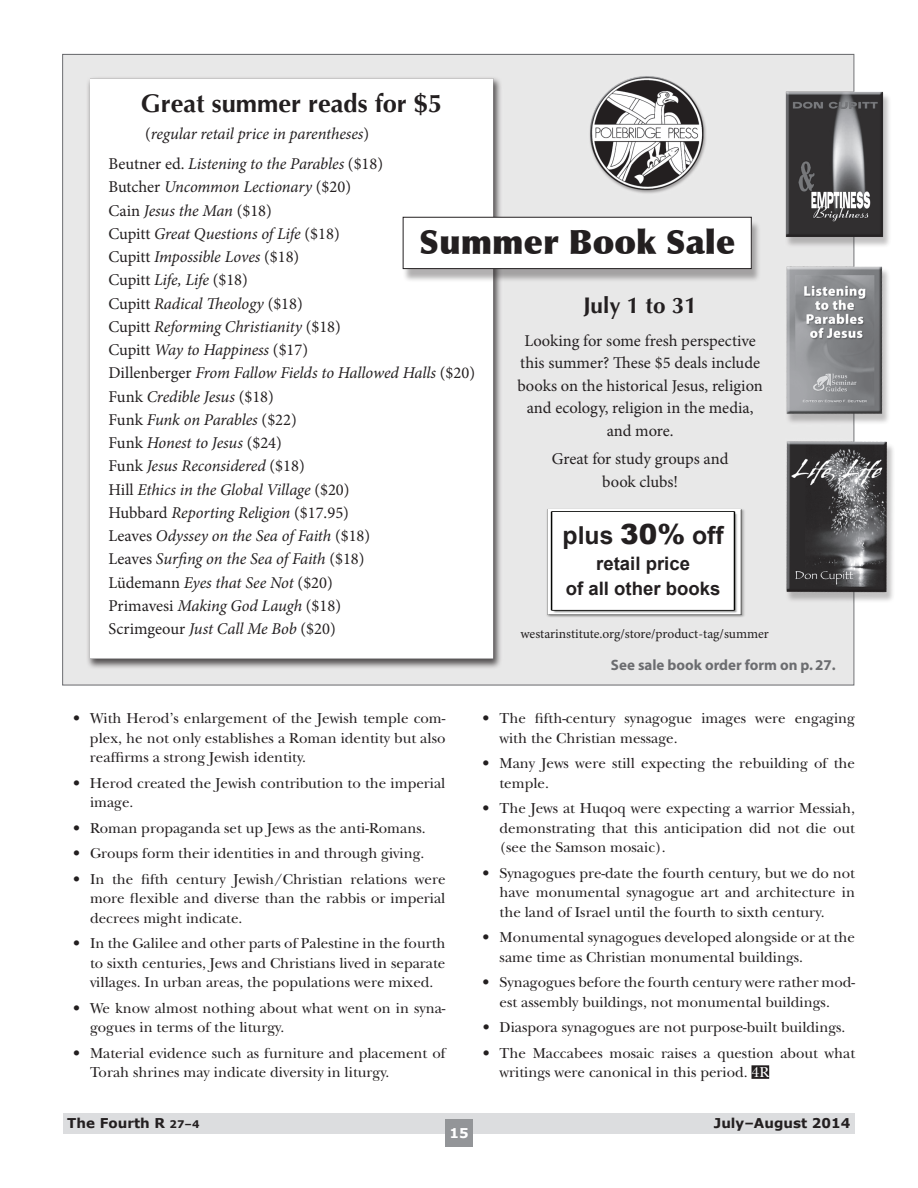
<style>
.page{position:relative;width:918px;height:1188px;background:#fff}
.page>*{position:absolute;margin:0;border:0;box-sizing:border-box;transform-origin:0 0}
.t1{font:900 33.45px "Optima";color:#231f20}
.t2{font:700 25.5px "Optima";color:#231f20}
.t3{font:700 24.75px "Arial";color:#231f20}
.t4{font:700 22.5px "Optima";color:#231f20}
.t5{font:700 18.6px/24.8px "Arial";color:#231f20;text-align:center}
.t6{font:italic 16.5px/23.2px "Minion Pro";letter-spacing:-.01em;color:#231f20}
.t7{font:16.5px/22.5px "Minion Pro";letter-spacing:-.005em;color:#231f20;text-align:center}
.t8{font:15px/19.5px "New Baskerville Std";color:#231f20}
.t9{font:700 15px "Myriad";color:#6c6d70}
.t10{font:13.5px "Minion Pro";letter-spacing:-.005em;color:#231f20}
.t11{font:700 13.5px "Verdana";color:#231f20}
.t12{font:700 13.5px "Verdana";color:#fff}
.s1{font-style:normal}
.s2{font-weight:900;font-size:27.75px}
.s3{color:#fff}
.s4{font-size:10.5px}
</style>
<div class="page">
<div style="left:63px;top:1113px;width:792px;height:20px;background:#dcdddf"></div>
<div style="left:445px;top:1119px;width:28px;height:27px;background:#939598"></div>
<div style="left:751px;top:1065px;width:18px;height:14px;background:#231f20"></div>
<img style="left:63px;top:55px;width:830px;height:630px">
<img style="left:543px;top:507px;width:203px;height:111px">
<div style="left:402px;top:221px;width:359px;height:62px;background:#231f20;opacity:.35"></div>
<div style="left:403px;top:217px;width:348px;height:52px;background:#fff"></div>
<div style="left:403px;top:217px;width:349px;height:52px;border:1px solid #231f20"></div>
<h2 class="t2" style="left:141px;top:88px;width:303px">Great summer reads for $5</h2>
<p class="t6" style="left:145px;top:122px;width:226px"><span class="s1">(</span>regular retail price in parentheses<span class="s1">)</span></p>
<p class="t6" style="left:109px;top:152px;width:368px"><span class="s1">Beutner ed.</span> Listening to the Parables <span class="s1">($18)<br>Butcher</span> Uncommon Lectionary <span class="s1">($20)<br>Cain</span> Jesus the Man <span class="s1">($18)<br>Cupitt</span> Great Questions of Life <span class="s1">($18)<br>Cupitt</span> Impossible Loves <span class="s1">($18)<br>Cupitt</span> Life, Life <span class="s1">($18)<br>Cupitt</span> Radical Theology <span class="s1">($18)<br>Cupitt</span> Reforming Christianity <span class="s1">($18)<br>Cupitt</span> Way to Happiness <span class="s1">($17)<br>Dillenberger</span> From Fallow Fields to Hallowed Halls <span class="s1">($20)<br>Funk</span> Credible Jesus <span class="s1">($18)<br>Funk</span> Funk on Parables <span class="s1">($22)<br>Funk</span> Honest to Jesus <span class="s1">($24)<br>Funk</span> Jesus Reconsidered <span class="s1">($18)<br>Hill</span> Ethics in the Global Village <span class="s1">($20)<br>Hubbard</span> Reporting Religion <span class="s1">($17.95)<br>Leaves</span> Odyssey on the Sea of Faith <span class="s1">($18)<br>Leaves</span> Surfing on the Sea of Faith <span class="s1">($18)<br>Lüdemann</span> Eyes that See Not <span class="s1">($20)<br>Primavesi</span> Making God Laugh <span class="s1">($18)<br>Scrimgeour</span> Just Call Me Bob <span class="s1">($20)</span></p>
<h1 class="t1" style="left:419px;top:222px;width:318px">Summer Book Sale</h1>
<h3 class="t4" style="left:584px;top:292px;width:115px">July 1 to 31</h3>
<p class="t7" style="left:517px;top:329px;width:247px">Looking for some fresh perspective this summer? These $5 deals include books on the historical Jesus, religion and ecology, religion in the media, and more.</p>
<p class="t7" style="left:552px;top:448px;width:178px">Great for study groups and book clubs!</p>
<h3 class="t3" style="left:563px;top:519px;width:163px">plus <span class="s2">30%</span> off</h3>
<p class="t5" style="left:566px;top:552px;width:156px">retail price<br>of all other books</p>
<p class="t10" style="left:520px;top:624px;width:250px">westarinstitute.org/store/product-tag/summer</p>
<p class="t8" style="left:90px;top:709px;width:357px;text-align:justify;text-indent:-17px">• With Herod’s enlargement of the Jewish temple com&shy;plex, he not only establishes a Roman identity but also reaffirms a strong Jewish identity.</p>
<p class="t8" style="left:90px;top:773px;width:357px;text-indent:-17px">• Herod created the Jewish contribution to the imperial image.</p>
<p class="t8" style="left:73px;top:818px;width:354px">• Roman propaganda set up Jews as the anti-Romans.</p>
<p class="t8" style="left:73px;top:844px;width:353px">• Groups form their identities in and through giving.</p>
<p class="t8" style="left:90px;top:869px;width:357px;text-align:justify;text-indent:-17px">• In the fifth century Jewish/Christian relations were more flexible and diverse than the rabbis or imperial decrees might indicate.</p>
<p class="t8" style="left:90px;top:934px;width:357px;text-align:justify;text-indent:-17px">• In the Galilee and other parts of Palestine in the fourth to sixth centuries, Jews and Christians lived in separate villages. In urban areas, the populations were mixed.</p>
<p class="t8" style="left:90px;top:998px;width:357px;text-indent:-17px">• We know almost nothing about what went on in syna&shy;gogues in terms of the liturgy.</p>
<p class="t8" style="left:90px;top:1043px;width:357px;text-indent:-17px">• Material evidence such as furniture and placement of<br>Torah shrines may indicate diversity in liturgy.</p>
<p class="t9" style="left:611px;top:658px;width:226px">See sale book order form on p. 27.</p>
<p class="t8" style="left:500px;top:709px;width:357px;text-indent:-17px">• The fifth-century synagogue images were engaging with the Christian message.</p>
<p class="t8" style="left:500px;top:754px;width:357px;text-indent:-17px">• Many Jews were still expecting the rebuilding of the temple.</p>
<p class="t8" style="left:500px;top:799px;width:357px;text-align:justify;text-indent:-17px">• The Jews at Huqoq were expecting a warrior Messiah, demonstrating that this anticipation did not die out (see the Samson mosaic).</p>
<p class="t8" style="left:500px;top:863px;width:357px;text-align:justify;text-indent:-17px">• Synagogues pre-date the fourth century, but we do not have monumental synagogue art and architecture in the land of Israel until the fourth to sixth century.</p>
<p class="t8" style="left:500px;top:928px;width:357px;text-indent:-17px">• Monumental synagogues developed alongside or at the same time as Christian monumental buildings.</p>
<p class="t8" style="left:483px;top:973px;width:374px;text-align:center">• Synagogues before the fourth century were rather mod&shy;est assembly buildings, not monumental buildings.</p>
<p class="t8" style="left:483px;top:1018px;width:364px">• Diaspora synagogues are not purpose-built buildings.</p>
<p class="t8" style="left:500px;top:1043px;width:357px;text-indent:-17px">• The Maccabees mosaic raises a question about what writings were canonical in this period. <span class="s3">4R</span></p>
<p class="t11" style="left:67px;top:1114px;width:134px">The Fourth R <span class="s4">27–4</span></p>
<p class="t11" style="left:714px;top:1114px;width:138px">July–August 2014</p>
<p class="t12" style="left:449px;top:1124px;width:21px">15</p>
</div>
